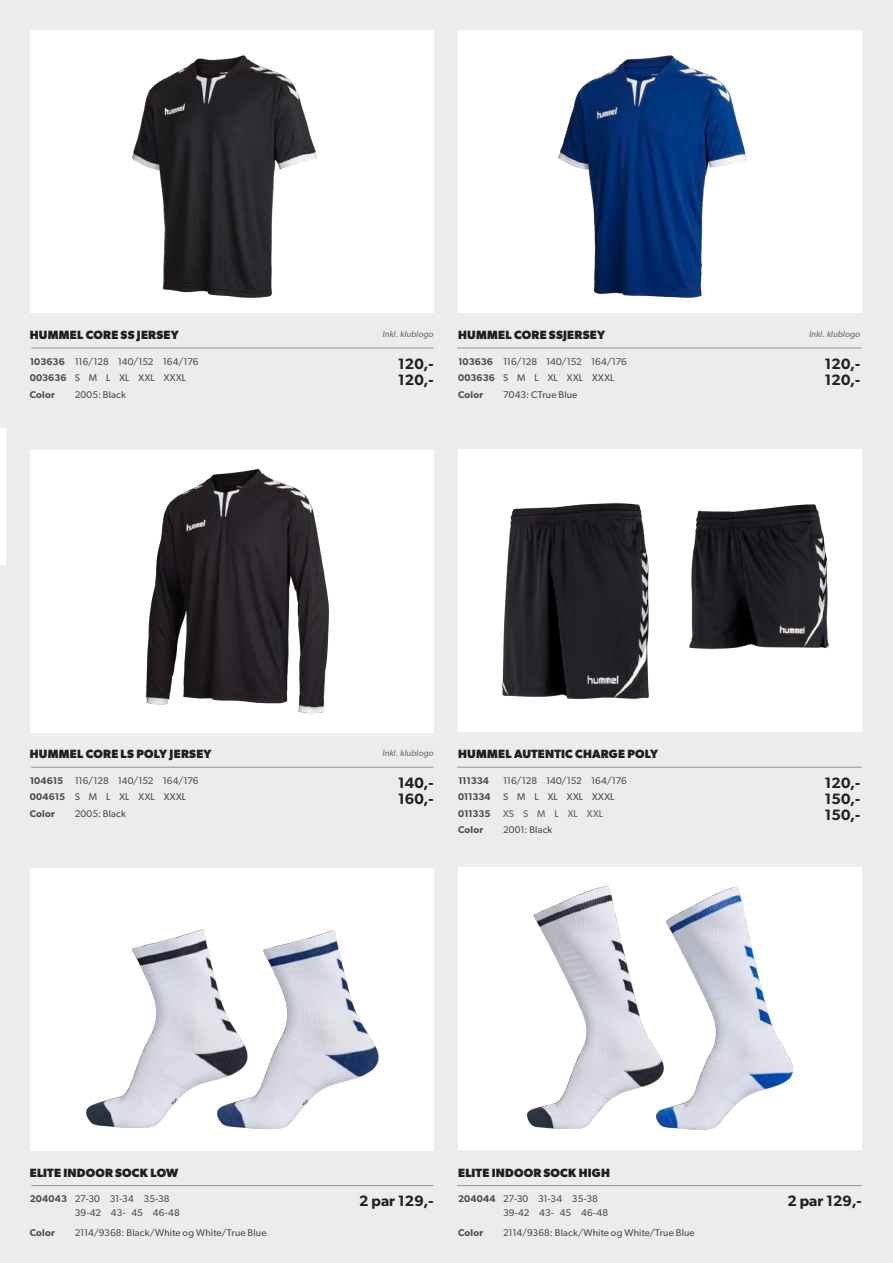
<style>
.page{position:relative;width:893px;height:1263px;background:#ececee}
.page>*{position:absolute;margin:0;border:0;box-sizing:border-box;transform-origin:0 0}
.t1{font:600 15px/16px "Gibson";color:#231f20}
.t2{font:700 12px "Gibson";letter-spacing:.02em;color:#231f20}
.t3{font:9.75px/13.5px "Gibson";letter-spacing:.015em;color:#4b4c4d}
.t4{font:9.75px/16.5px "Gibson";letter-spacing:-.005em;color:#4b4c4d}
.t5{font:600 9.75px "Gibson";letter-spacing:.01em;color:#4b4c4d}
.t6{font:9.75px "Gibson";letter-spacing:-.015em;color:#4b4c4d}
.t7{font:9.75px "Gibson";letter-spacing:.04em;color:#4b4c4d}
.t8{font:9.75px "Gibson";letter-spacing:.925em;color:#606063}
.t9{font:italic 9px "Gibson";color:#717275}
.s1{font-weight:600}
</style>
<div class="page">
<div style="left:458px;top:867px;width:404px;height:283px;background:#fff"></div>
<div style="left:458px;top:449px;width:404px;height:283px;background:#fff"></div>
<div style="left:458px;top:30px;width:404px;height:283px;background:#fff"></div>
<div style="left:30px;top:868px;width:403px;height:283px;background:#fff"></div>
<div style="left:30px;top:450px;width:403px;height:282px;background:#fff"></div>
<div style="left:30px;top:31px;width:403px;height:282px;background:#fff"></div>
<hr style="left:31px;top:1185px;width:402px;height:1px;background:#939598">
<hr style="left:31px;top:767px;width:402px;height:1px;background:#939598">
<hr style="left:31px;top:348px;width:402px;height:1px;background:#939598">
<hr style="left:457px;top:1185px;width:405px;height:1px;background:#939598">
<hr style="left:457px;top:767px;width:405px;height:1px;background:#939598">
<hr style="left:457px;top:348px;width:405px;height:1px;background:#939598">
<img style="left:86px;top:930px;width:118px;height:198px">
<img style="left:200px;top:931px;width:179px;height:198px">
<img style="left:527px;top:886px;width:82px;height:243px">
<img style="left:607px;top:887px;width:187px;height:243px">
<div style="left:0;top:428px;width:5px;height:136px;background:#fff"></div>
<img style="left:689px;top:504px;width:140px;height:145px">
<img style="left:132px;top:55px;width:185px;height:243px">
<img style="left:558px;top:55px;width:188px;height:243px">
<img style="left:146px;top:469px;width:184px;height:245px">
<img style="left:502px;top:503px;width:147px;height:197px">
<p class="t2" style="left:30px;top:328px;width:151px">HUMMEL CORE SS JERSEY</p>
<p class="t4" style="left:30px;top:353px;width:170px"><span class="s1">103636</span> 116/128 140/152 164/176<br><span class="s1">003636</span> S M L XL XXL XXXL<br><span class="s1">Color</span></p>
<p class="t3" style="left:75px;top:387px;width:53px">2005: Black</p>
<p class="t9" style="left:382px;top:328px;width:53px">Inkl. klublogo</p>
<h1 class="t1" style="left:398px;top:355px;width:37px">120,-<br>120,-</h1>
<p class="t2" style="left:458px;top:328px;width:149px">HUMMEL CORE SSJERSEY</p>
<p class="t4" style="left:458px;top:353px;width:170px"><span class="s1">103636</span> 116/128 140/152 164/176<br><span class="s1">003636</span> S M L XL XXL XXXL<br><span class="s1">Color</span></p>
<p class="t3" style="left:503px;top:387px;width:76px">7043: CTrue Blue</p>
<p class="t9" style="left:809px;top:328px;width:53px">Inkl. klublogo</p>
<h1 class="t1" style="left:825px;top:355px;width:37px">120,-<br>120,-</h1>
<p class="t2" style="left:30px;top:747px;width:183px">HUMMEL CORE LS POLY JERSEY</p>
<p class="t4" style="left:30px;top:772px;width:170px"><span class="s1">104615</span> 116/128 140/152 164/176<br><span class="s1">004615</span> S M L XL XXL XXXL<br><span class="s1">Color</span></p>
<p class="t3" style="left:75px;top:806px;width:53px">2005: Black</p>
<p class="t9" style="left:382px;top:748px;width:53px">Inkl. klublogo</p>
<h1 class="t1" style="left:398px;top:774px;width:37px">140,-<br>160,-</h1>
<p class="t2" style="left:458px;top:747px;width:202px">HUMMEL AUTENTIC CHARGE POLY</p>
<p class="t5" style="left:458px;top:774px;width:32px">111334</p>
<p class="t6" style="left:503px;top:774px;width:125px">116/128 140/152 164/176</p>
<p class="t5" style="left:458px;top:791px;width:34px">011334</p>
<p class="t7" style="left:503px;top:791px;width:113px">S M L XL XXL XXXL</p>
<p class="t5" style="left:458px;top:807px;width:34px">011335</p>
<p class="t8" style="left:503px;top:807px;width:101px">XSSMLXLXXL</p>
<p class="t5" style="left:458px;top:824px;width:27px">Color</p>
<p class="t3" style="left:503px;top:823px;width:51px">2001: Black</p>
<h1 class="t1" style="left:825px;top:774px;width:37px;text-align:justify">120,- 150,- 150,-</h1>
<p class="t2" style="left:30px;top:1165px;width:150px">ELITE INDOOR SOCK LOW</p>
<p class="t3" style="left:75px;top:1192px;width:106px;text-indent:-45px"><span class="s1">204043</span> 27-30 31-34 35-38<br>39-42 43- 45 46-48</p>
<p class="t5" style="left:30px;top:1227px;width:27px">Color</p>
<p class="t3" style="left:75px;top:1226px;width:193px">2114/9368: Black/White og White/True Blue</p>
<p class="t2" style="left:458px;top:1165px;width:153px">ELITE INDOOR SOCK HIGH</p>
<p class="t3" style="left:503px;top:1192px;width:106px;text-indent:-45px"><span class="s1">204044</span> 27-30 31-34 35-38<br>39-42 43- 45 46-48</p>
<p class="t5" style="left:458px;top:1227px;width:27px">Color</p>
<p class="t3" style="left:503px;top:1226px;width:193px">2114/9368: Black/White og White/True Blue</p>
<h1 class="t1" style="left:359px;top:1193px;width:76px">2 par 129,-</h1>
<h1 class="t1" style="left:787px;top:1193px;width:76px">2 par 129,-</h1>
</div>
